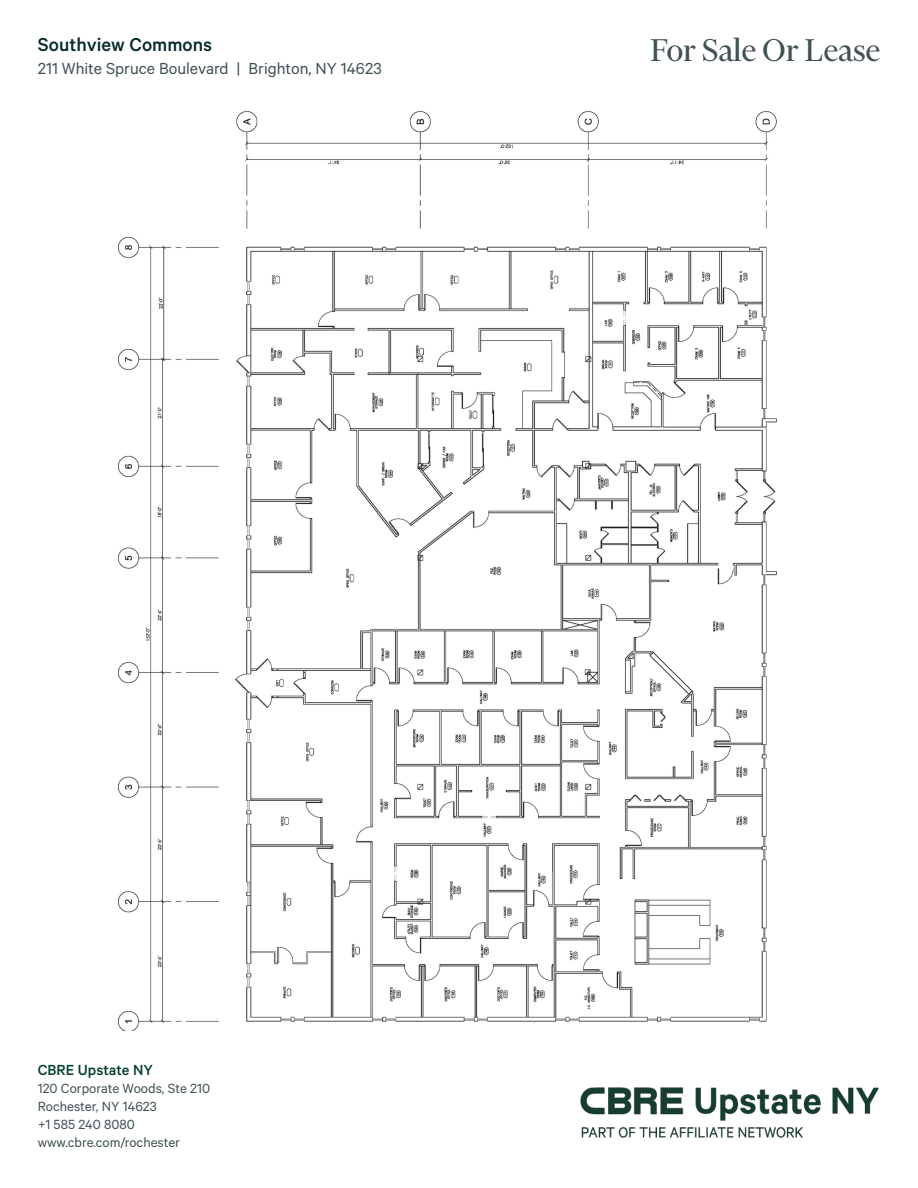
<style>
.page{position:relative;width:918px;height:1188px;background:#fff}
.page>*{position:absolute;margin:0;border:0;box-sizing:border-box;transform-origin:0 0}
.t1{font:36px "Financier Display";color:#415255}
.t2{font:500 21px "Calibre";color:#05292c}
.t3{font:18px "Calibre";color:#415255}
.Broker_Name{font:500 16.5px "Calibre";color:#023f2c}
.Contact_Info{font:15px "Calibre";color:#415255}
</style>
<div class="page">
<img style="left:580px;top:1087px;width:299px;height:51px">
<img style="left:118px;top:111px;width:659px;height:920px">
<p class="t2" style="left:38px;top:33px;width:176px">Southview Commons</p>
<p class="t3" style="left:38px;top:58px;width:345px">211 White Spruce Boulevard | Brighton, NY 14623</p>
<p class="t1" style="left:651px;top:32px;width:231px">For Sale Or Lease</p>
<p class="Broker_Name" style="left:38px;top:1060px;width:117px">CBRE Upstate NY</p>
<p class="Contact_Info" style="left:38px;top:1079px;width:174px">120 Corporate Woods, Ste 210</p>
<p class="Contact_Info" style="left:38px;top:1097px;width:121px">Rochester, NY 14623</p>
<p class="Contact_Info" style="left:38px;top:1115px;width:99px">+1 585 240 8080</p>
<p class="Contact_Info" style="left:38px;top:1133px;width:144px">www.cbre.com/rochester</p>
</div>
